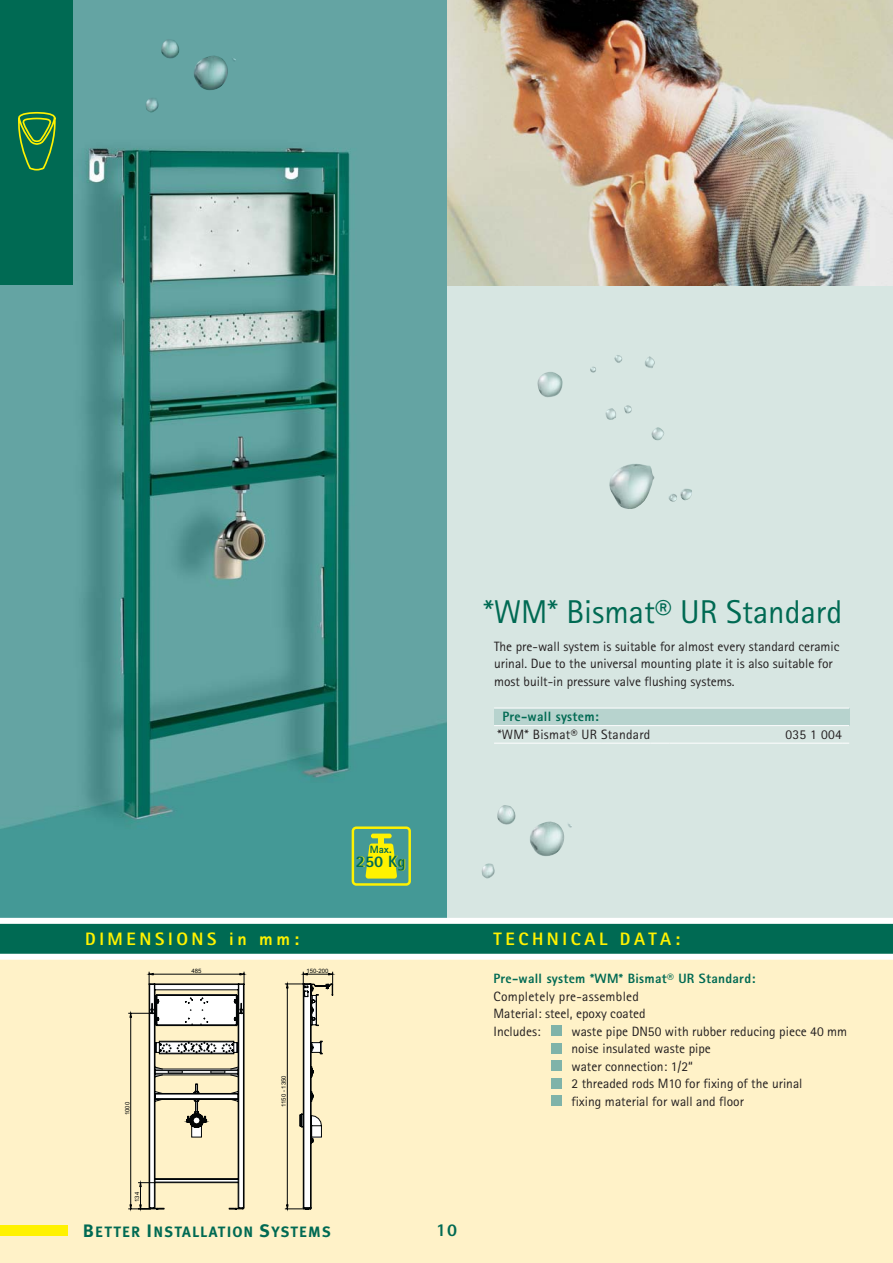
<style>
.page{position:relative;width:893px;height:1263px;background:#fff}
.page>*{position:absolute;margin:0;border:0;box-sizing:border-box;transform-origin:0 0}
.t1{font:33px "AT Rotis Sans Serif";color:#006a53}
.t2{font:800 18px "AT Rotis Sans Serif";letter-spacing:.2em;color:#fff200}
.t3{font:800 18px "AT Rotis Sans Serif";color:#006a53}
.t4{font:800 16.35px "AT Rotis Sans Serif";color:#006a53}
.t5{font:700 15px "Meta Plus";letter-spacing:.07em;color:#006a53}
.t6{font:13.5px/17.5px "AT Rotis Sans Serif";color:#231f20}
.t7{font:800 13.5px "AT Rotis Sans Serif";letter-spacing:.02em;color:#006a53}
.t8{font:13.5px "AT Rotis Sans Serif";letter-spacing:.02em;color:#231f20}
.t9{font:800 10.65px "AT Rotis Sans Serif";color:#006a53}
.t10{font:6px "Arial MS";color:#020506}
.s1{font-size:18px}
</style>
<div class="page">
<div style="left:0;top:0;width:892px;height:1263px;background:#d7e6e2"></div>
<img style="left:446px;top:0;width:446px;height:285px">
<div style="left:0;top:944px;width:892px;height:319px;background:#fff2c8"></div>
<img style="left:0;top:0;width:446px;height:918px">
<div style="left:494px;top:708px;width:355px;height:18px;background:#b7d3ce"></div>
<hr style="left:494px;top:708px;width:355px;height:1px;background:#fff">
<hr style="left:494px;top:725px;width:105px;height:1px;background:#fff">
<hr style="left:599px;top:725px;width:250px;height:1px;background:#fff">
<hr style="left:494px;top:743px;width:107px;height:1px;background:#fff">
<hr style="left:601px;top:743px;width:49px;height:1px;background:#fff">
<svg style="left:650px;top:743px;width:19px;height:1px"></svg>
<hr style="left:669px;top:743px;width:173px;height:1px;background:#fff">
<div style="left:0;top:0;width:72px;height:285px;background:#006a53"></div>
<svg style="left:18px;top:111px;width:38px;height:59px"></svg>
<div style="left:551px;top:1026px;width:10px;height:10px;background:#7fb3a9"></div>
<div style="left:551px;top:1043px;width:10px;height:10px;background:#7fb3a9"></div>
<div style="left:551px;top:1061px;width:10px;height:10px;background:#7fb3a9"></div>
<div style="left:551px;top:1078px;width:10px;height:10px;background:#7fb3a9"></div>
<div style="left:551px;top:1096px;width:10px;height:10px;background:#7fb3a9"></div>
<img style="left:144px;top:39px;width:93px;height:75px">
<img style="left:537px;top:355px;width:155px;height:154px">
<img style="left:481px;top:805px;width:91px;height:74px">
<div style="left:0;top:1225px;width:67px;height:11px;background:#fff200"></div>
<svg style="left:128px;top:972px;width:117px;height:238px"></svg>
<svg style="left:285px;top:972px;width:48px;height:238px"></svg>
<hr style="left:371px;top:834px;width:20px;height:4px;background:#fff200;border-radius:2px">
<div style="left:378px;top:838px;width:6px;height:7px;background:#fff200"></div>
<svg style="left:365px;top:844px;width:32px;height:35px"></svg>
<div style="left:351px;top:826px;width:60px;height:60px;border:2px solid #fff200;border-radius:3px"></div>
<div style="left:0;top:921px;width:892px;height:36px;background:#006a53"></div>
<div style="left:0;top:918px;width:892px;height:6px;background:#fff"></div>
<div style="left:0;top:954px;width:892px;height:6px;background:#fff"></div>
<p class="t9" style="left:370px;top:845px;width:23px">Max.</p>
<p class="t4" style="left:356px;top:855px;width:51px">250 Kg</p>
<h1 class="t1" style="left:483px;top:600px;width:360px">*WM* Bismat® UR Standard</h1>
<p class="t6" style="left:494px;top:639px;width:347px">The pre-wall system is suitable for almost every standard ceramic urinal. Due to the universal mounting plate it is also suitable for most built-in pressure valve flushing systems.</p>
<p class="t7" style="left:502px;top:712px;width:98px">Pre-wall system:</p>
<p class="t8" style="left:497px;top:729px;width:154px">*WM* Bismat® UR Standard</p>
<p class="t6" style="left:785px;top:727px;width:58px">035 1 004</p>
<h2 class="t2" style="left:85px;top:932px;width:215px">DIMENSIONS in mm:</h2>
<h2 class="t2" style="left:493px;top:932px;width:188px">TECHNICAL DATA:</h2>
<p class="t10" style="left:125px;top:1115px;width:15px;rotate:-90deg">1000</p>
<p class="t10" style="left:135px;top:1202px;width:12px;rotate:-90deg">134</p>
<p class="t10" style="left:191px;top:968px;width:12px">485</p>
<p class="t10" style="left:306px;top:968px;width:24px">150-200</p>
<p class="t10" style="left:281px;top:1107px;width:33px;rotate:-90deg">1150 - 1350</p>
<p class="t5" style="left:83px;top:1226px;width:249px"><span class="s1">B</span>ETTER <span class="s1">I</span>NSTALLATION <span class="s1">S</span>YSTEMS</p>
<p class="t7" style="left:493px;top:973px;width:263px">Pre-wall system *WM* Bismat® UR Standard:</p>
<p class="t6" style="left:493px;top:989px;width:154px">Completely pre-assembled<br>Material: steel, epoxy coated<br>Includes:</p>
<p class="t6" style="left:571px;top:1024px;width:277px">waste pipe DN50 with rubber reducing piece 40 mm noise insulated waste pipe<br>water connection: 1/2“<br>2 threaded rods M10 for fixing of the urinal<br>fixing material for wall and floor</p>
<h2 class="t3" style="left:436px;top:1223px;width:23px">10</h2>
</div>
